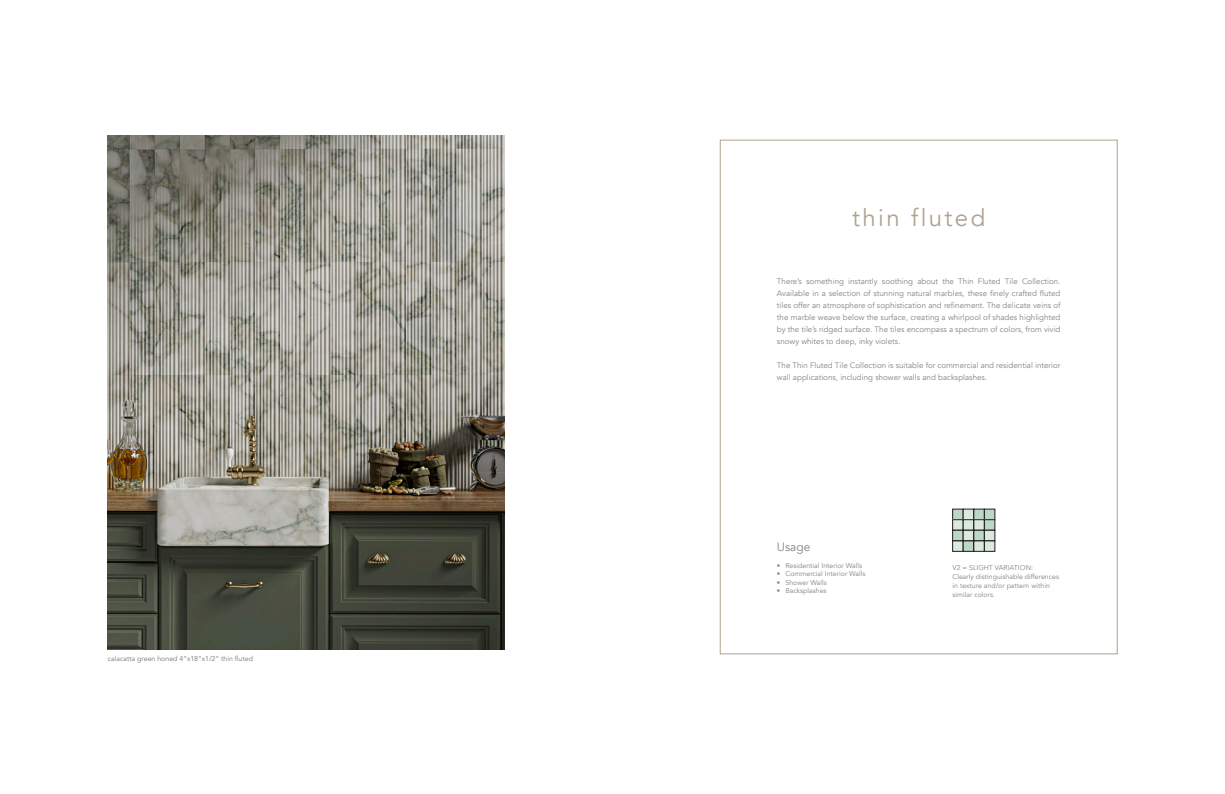
<style>
.page{position:relative;width:1225px;height:794px;background:#fff}
.page>*{position:absolute;margin:0;border:0;box-sizing:border-box;transform-origin:0 0}
.t1{font:24px "Avenir";letter-spacing:.1em;color:#afa290}
.t2{font:12px "Avenir";color:#858383}
.t3{font:8px/12px "Avenir";color:#858383;text-align:justify}
.t4{font:7px/9px "Avenir";color:#858383}
.t5{font:7px "Avenir";color:#707b76}
</style>
<div class="page">
<img style="left:108px;top:135px;width:397px;height:514px">
<div style="left:952px;top:509px;width:11px;height:10px;background:#bdd7c7"></div>
<div style="left:952px;top:509px;width:11px;height:10px;border:1px solid #231f20"></div>
<div style="left:963px;top:509px;width:10px;height:10px;background:#dceade"></div>
<div style="left:963px;top:509px;width:10px;height:10px;border:1px solid #231f20"></div>
<div style="left:973px;top:509px;width:11px;height:10px;background:#bdd7c7"></div>
<div style="left:973px;top:509px;width:11px;height:10px;border:1px solid #231f20"></div>
<div style="left:984px;top:509px;width:11px;height:10px;background:#bdd7c7"></div>
<div style="left:984px;top:509px;width:11px;height:10px;border:1px solid #231f20"></div>
<div style="left:952px;top:520px;width:11px;height:10px;background:#dceade"></div>
<div style="left:952px;top:519px;width:11px;height:11px;border:1px solid #231f20"></div>
<div style="left:963px;top:520px;width:10px;height:10px;background:#dceade"></div>
<div style="left:963px;top:519px;width:10px;height:11px;border:1px solid #231f20"></div>
<div style="left:973px;top:520px;width:11px;height:10px;background:#dceade"></div>
<div style="left:973px;top:519px;width:11px;height:11px;border:1px solid #231f20"></div>
<div style="left:984px;top:520px;width:11px;height:10px;background:#bdd7c7"></div>
<div style="left:984px;top:519px;width:11px;height:11px;border:1px solid #231f20"></div>
<div style="left:952px;top:530px;width:11px;height:11px;background:#bdd7c7"></div>
<div style="left:952px;top:530px;width:11px;height:11px;border:1px solid #231f20"></div>
<div style="left:963px;top:530px;width:10px;height:11px;background:#dceade"></div>
<div style="left:963px;top:530px;width:10px;height:11px;border:1px solid #231f20"></div>
<div style="left:973px;top:530px;width:11px;height:11px;background:#bdd7c7"></div>
<div style="left:973px;top:530px;width:11px;height:11px;border:1px solid #231f20"></div>
<div style="left:984px;top:530px;width:11px;height:11px;background:#dceade"></div>
<div style="left:984px;top:530px;width:11px;height:11px;border:1px solid #231f20"></div>
<div style="left:952px;top:541px;width:11px;height:10px;background:#dceade"></div>
<div style="left:952px;top:541px;width:11px;height:10px;border:1px solid #231f20"></div>
<div style="left:963px;top:541px;width:10px;height:10px;background:#bdd7c7"></div>
<div style="left:963px;top:541px;width:10px;height:10px;border:1px solid #231f20"></div>
<div style="left:973px;top:541px;width:11px;height:10px;background:#dceade"></div>
<div style="left:973px;top:541px;width:11px;height:10px;border:1px solid #231f20"></div>
<div style="left:984px;top:541px;width:11px;height:10px;background:#dceade"></div>
<div style="left:984px;top:541px;width:11px;height:10px;border:1px solid #231f20"></div>
<p class="t5" style="left:108px;top:655px;width:147px">calacatta green honed 4”x18”x1/2” thin fluted</p>
<h1 class="t1" style="left:852px;top:203px;width:135px">thin fluted</h1>
<p class="t3" style="left:777px;top:275px;width:285px">There’s something instantly soothing about the Thin Fluted Tile Collection.<br>Available in a selection of stunning natural marbles, these finely crafted fluted tiles offer an atmosphere of sophistication and refinement. The delicate veins of the marble weave below the surface, creating a whirlpool of shades highlighted by the tile’s ridged surface. The tiles encompass a spectrum of colors, from vivid snowy whites to deep, inky violets.</p>
<p class="t3" style="left:777px;top:359px;width:285px">The Thin Fluted Tile Collection is suitable for commercial and residential interior wall applications, including shower walls and backsplashes.</p>
<h2 class="t2" style="left:777px;top:540px;width:35px">Usage</h2>
<p class="t4" style="left:777px;top:561px;width:87px">• Residential Interior Walls</p>
<p class="t4" style="left:777px;top:569px;width:90px">• Commercial Interior Walls</p>
<p class="t4" style="left:777px;top:578px;width:51px">• Shower Walls</p>
<p class="t4" style="left:777px;top:586px;width:51px">• Backsplashes</p>
<p class="t4" style="left:952px;top:563px;width:108px">V2 = SLIGHT VARIATION:<br>Clearly distinguishable differences in texture and/or pattern within similar colors.</p>
</div>
